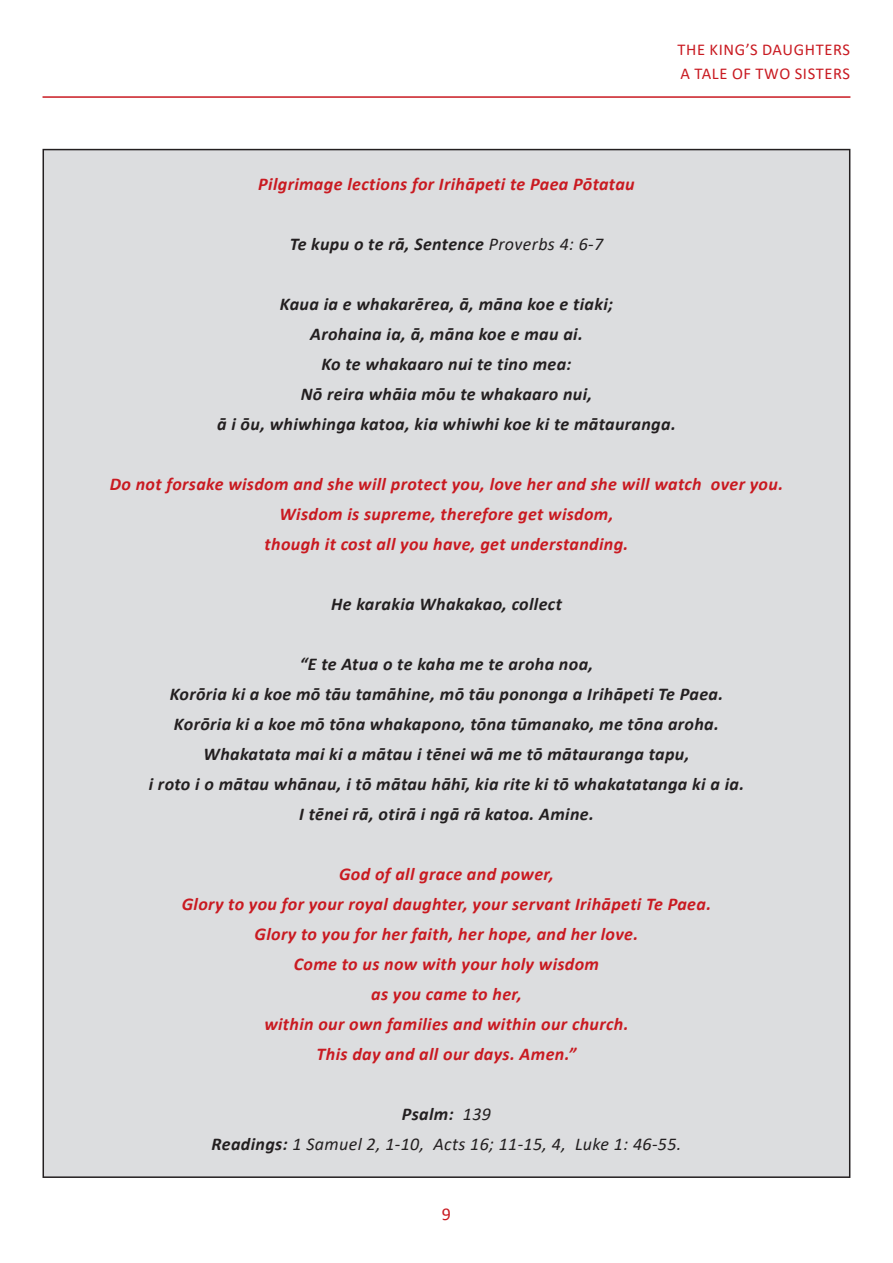
<style>
.page{position:relative;width:893px;height:1263px;background:#fff}
.page>*{position:absolute;margin:0;border:0;box-sizing:border-box;transform-origin:0 0}
.t1{font:italic 700 18px "Calibri";letter-spacing:.02em;color:#231f20}
.t2{font:italic 700 18px "Calibri";letter-spacing:.02em;color:#c91a21}
.t3{font:italic 18px "Calibri";letter-spacing:.02em;color:#231f20}
.t4{font:18px "Calibri";color:#c91a21}
.t5{font:16.5px "Calibri";letter-spacing:.04em;color:#c91a21}
.s1{font-weight:400}
.s2{font-weight:700}
</style>
<div class="page">
<hr style="left:43px;top:96px;width:807px;height:2px;background:#c91a21">
<div style="left:43px;top:150px;width:807px;height:1027px;background:#dcdddf"></div>
<p class="t2" style="left:258px;top:171px;width:378px">Pilgrimage lections for Irihāpeti te Paea Pōtatau</p>
<p class="t1" style="left:290px;top:231px;width:315px">Te kupu o te rā, Sentence <span class="s1">Proverbs 4: 6-7</span></p>
<p class="t5" style="left:678px;top:38px;width:174px">THE KING’S DAUGHTERS</p>
<p class="t5" style="left:680px;top:62px;width:171px">A TALE OF TWO SISTERS</p>
<p class="t1" style="left:280px;top:291px;width:335px">Kaua ia e whakarērea, ā, māna koe e tiaki;</p>
<p class="t1" style="left:310px;top:321px;width:274px">Arohaina ia, ā, māna koe e mau ai.</p>
<p class="t1" style="left:321px;top:351px;width:252px">Ko te whakaaro nui te tino mea:</p>
<p class="t1" style="left:301px;top:381px;width:293px">Nō reira whāia mōu te whakaaro nui,</p>
<p class="t1" style="left:217px;top:411px;width:460px">ā i ōu, whiwhinga katoa, kia whiwhi koe ki te mātauranga.</p>
<p class="t2" style="left:110px;top:471px;width:675px">Do not forsake wisdom and she will protect you, love her and she will watch over you.</p>
<p class="t2" style="left:280px;top:501px;width:335px">Wisdom is supreme, therefore get wisdom,</p>
<p class="t2" style="left:265px;top:531px;width:365px">though it cost all you have, get understanding.</p>
<p class="t1" style="left:331px;top:591px;width:232px">He karakia Whakakao, collect</p>
<p class="t1" style="left:300px;top:651px;width:295px">“E te Atua o te kaha me te aroha noa,</p>
<p class="t1" style="left:170px;top:681px;width:555px">Korōria ki a koe mō tāu tamāhine, mō tāu pononga a Irihāpeti Te Paea.</p>
<p class="t1" style="left:174px;top:711px;width:546px">Korōria ki a koe mō tōna whakapono, tōna tūmanako, me tōna aroha.</p>
<p class="t1" style="left:204px;top:741px;width:487px">Whakatata mai ki a mātau i tēnei wā me tō mātauranga tapu,</p>
<p class="t1" style="left:149px;top:771px;width:597px">i roto i o mātau whānau, i tō mātau hāhī, kia rite ki tō whakatatanga ki a ia.</p>
<p class="t1" style="left:299px;top:801px;width:296px">I tēnei rā, otirā i ngā rā katoa. Amine.</p>
<p class="t2" style="left:339px;top:861px;width:216px">God of all grace and power,</p>
<p class="t2" style="left:182px;top:891px;width:531px">Glory to you for your royal daughter, your servant Irihāpeti Te Paea.</p>
<p class="t2" style="left:255px;top:921px;width:385px">Glory to you for her faith, her hope, and her love.</p>
<p class="t2" style="left:294px;top:951px;width:307px">Come to us now with your holy wisdom</p>
<p class="t2" style="left:371px;top:981px;width:152px">as you came to her,</p>
<p class="t2" style="left:264px;top:1011px;width:366px">within our own families and within our church.</p>
<p class="t2" style="left:317px;top:1041px;width:261px">This day and all our days. Amen.”</p>
<p class="t1" style="left:402px;top:1101px;width:91px">Psalm: <span class="s1">139</span></p>
<p class="t3" style="left:212px;top:1132px;width:471px"><span class="s2">Readings:</span> 1 Samuel 2, 1-10, Acts 16; 11-15, 4, Luke 1: 46-55.</p>
<p class="t4" style="left:442px;top:1202px;width:11px">9</p>
</div>
